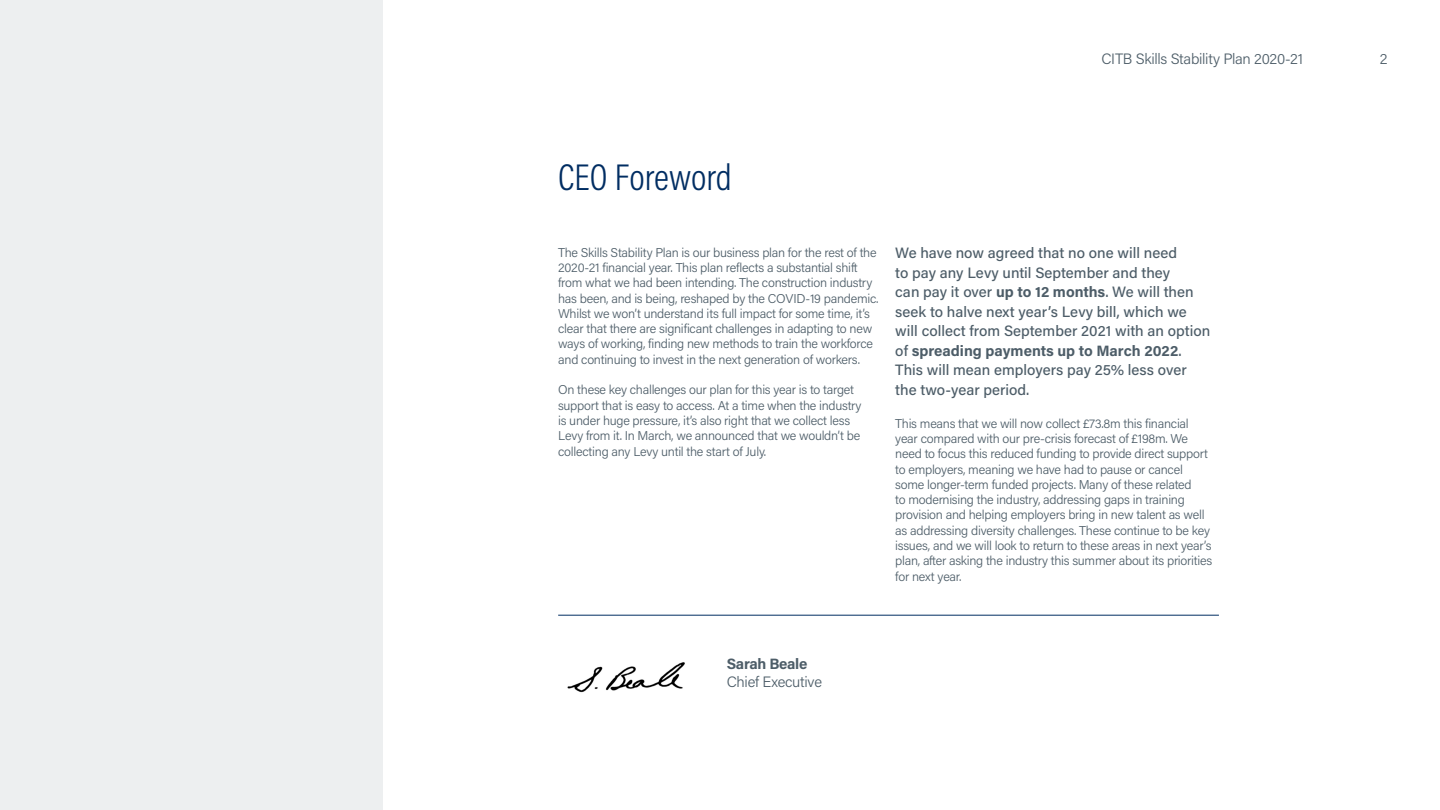
<style>
.page{position:relative;width:1440px;height:810px;background:#fff}
.page>*{position:absolute;margin:0;border:0;box-sizing:border-box;transform-origin:0 0}
.t1{font:300 37.5px "Acumin Pro Cond";color:#002d62}
.t2{font:500 15px/19.5px "Acumin Pro";color:#4d5d68}
.t3{font:300 15px "Acumin Pro";letter-spacing:-.02em;color:#4d5d68}
.t4{font:700 15px "Acumin Pro";letter-spacing:-.02em;color:#4d5d68}
.t5{font:300 12.75px/15.3px "Acumin Pro";letter-spacing:-.02em;color:#4d5d68}
.s1{font-weight:700}
</style>
<div class="page">
<img style="left:567px;top:662px;width:118px;height:31px">
<hr style="left:558px;top:615px;width:661px;height:1px;background:#002d62">
<div style="left:0;top:0;width:383px;height:810px;background:#edeff0"></div>
<p class="t3" style="left:1101px;top:48px;width:203px">CITB Skills Stability Plan 2020-21</p>
<p class="t3" style="left:1380px;top:48px;width:9px">2</p>
<h1 class="t1" style="left:558px;top:153px;width:175px">CEO Foreword</h1>
<p class="t5" style="left:558px;top:244px;width:322px">The Skills Stability Plan is our business plan for the rest of the 2020-21 financial year. This plan reflects a substantial shift from what we had been intending. The construction industry has been, and is being, reshaped by the COVID-19 pandemic.<br>Whilst we won’t understand its full impact for some time, it’s clear that there are significant challenges in adapting to new ways of working, finding new methods to train the workforce and continuing to invest in the next generation of workers.</p>
<p class="t5" style="left:558px;top:382px;width:305px">On these key challenges our plan for this year is to target support that is easy to access. At a time when the industry is under huge pressure, it’s also right that we collect less Levy from it. In March, we announced that we wouldn’t be collecting any Levy until the start of July.</p>
<p class="t2" style="left:895px;top:243px;width:316px">We have now agreed that no one will need<br>to pay any Levy until September and they<br>can pay it over <span class="s1">up to 12 months</span>. We will then seek to halve next year’s Levy bill, which we will collect from September 2021 with an option of <span class="s1">spreading payments up to March 2022</span>.<br>This will mean employers pay 25% less over the two-year period.</p>
<p class="t5" style="left:895px;top:415px;width:318px">This means that we will now collect £73.8m this financial year compared with our pre-crisis forecast of £198m. We need to focus this reduced funding to provide direct support to employers, meaning we have had to pause or cancel some longer-term funded projects. Many of these related<br>to modernising the industry, addressing gaps in training provision and helping employers bring in new talent as well as addressing diversity challenges. These continue to be key issues, and we will look to return to these areas in next year’s plan, after asking the industry this summer about its priorities for next year.</p>
<p class="t4" style="left:727px;top:654px;width:82px">Sarah Beale</p>
<p class="t3" style="left:727px;top:672px;width:97px">Chief Executive</p>
</div>
